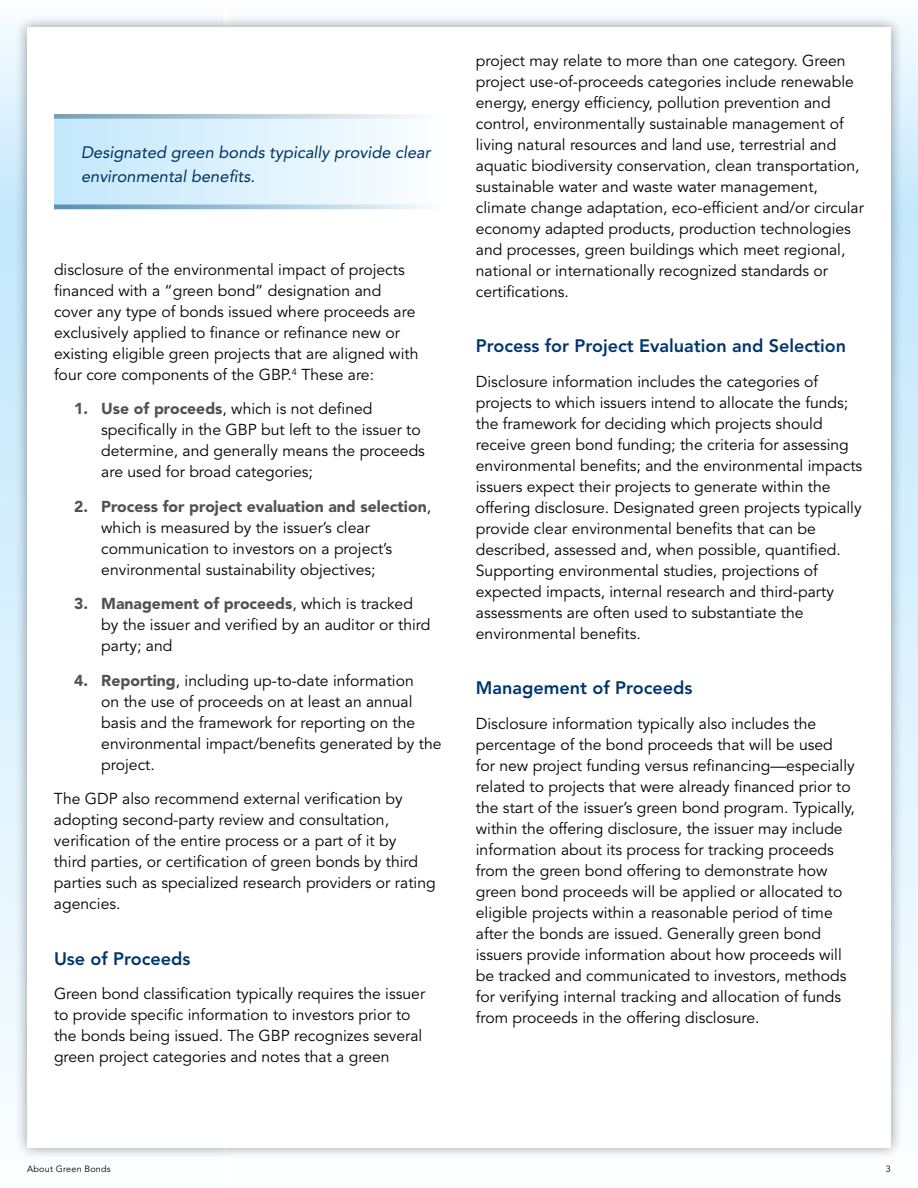
<style>
.page{position:relative;width:918px;height:1188px;background:#fff}
.page>*{position:absolute;margin:0;border:0;box-sizing:border-box;transform-origin:0 0}
.t1{font:800 18px "Avenir LT Std";color:#00366d}
.t2{font:italic 16.5px/24px "Avenir LT Std";color:#00325e}
.t3{font:15.75px/21px "Avenir LT Std";color:#000}
.t4{font:9px "Avenir LT Std";letter-spacing:.025em;color:#000}
.s1{font-weight:900;color:#505153}
</style>
<div class="page">
<div style="left:0;top:0;width:223px;height:216px;background:linear-gradient(to bottom,#fbfeff,#c3e7fc)"></div>
<div style="left:230px;top:201px;width:688px;height:984px;background:linear-gradient(to bottom,#c2e7fc,#fbfeff)"></div>
<div style="left:230px;top:0;width:688px;height:216px;background:linear-gradient(to bottom,#fbfeff,#c3e7fc)"></div>
<div style="left:0;top:216px;width:223px;height:972px;background:linear-gradient(to bottom,#c2e7fc,#fafdff)"></div>
<div style="left:15px;top:15px;width:889px;height:1145px;background:#000;opacity:.4"></div>
<div style="left:27px;top:27px;width:864px;height:1121px;background:#fff"></div>
<div style="left:54px;top:119px;width:388px;height:90px;background:linear-gradient(to right,#c3e7fc,#fbfdff)"></div>
<svg style="left:54px;top:114px;width:365px;height:5px"></svg>
<svg style="left:54px;top:205px;width:386px;height:4px"></svg>
<p class="t2" style="left:81px;top:141px;width:351px">Designated green bonds typically provide clear environmental benefits.</p>
<p class="t3" style="left:54px;top:259px;width:366px">disclosure of the environmental impact of projects financed with a “green bond” designation and cover any type of bonds issued where proceeds are exclusively applied to finance or refinance new or existing eligible green projects that are aligned with four core components of the GBP.<sup>4</sup> These are:</p>
<p class="t3" style="left:101px;top:399px;width:325px;text-indent:-27px"><span class="s1">1. Use of proceeds</span>, which is not defined specifically in the GBP but left to the issuer to determine, and generally means the proceeds are used for broad categories;</p>
<p class="t3" style="left:101px;top:496px;width:331px;text-indent:-27px"><span class="s1">2. Process for project evaluation and selection</span>, which is measured by the issuer’s clear communication to investors on a project’s environmental sustainability objectives;</p>
<p class="t3" style="left:101px;top:594px;width:331px;text-indent:-27px"><span class="s1">3. Management of proceeds</span>, which is tracked by the issuer and verified by an auditor or third party; and</p>
<p class="t3" style="left:101px;top:670px;width:342px;text-indent:-27px"><span class="s1">4. Reporting</span>, including up-to-date information<br>on the use of proceeds on at least an annual basis and the framework for reporting on the environmental impact/benefits generated by the project.</p>
<p class="t3" style="left:54px;top:789px;width:383px">The GDP also recommend external verification by adopting second-party review and consultation, verification of the entire process or a part of it by<br>third parties, or certification of green bonds by third parties such as specialized research providers or rating agencies.</p>
<p class="t1" style="left:54px;top:948px;width:138px">Use of Proceeds</p>
<p class="t3" style="left:54px;top:984px;width:373px">Green bond classification typically requires the issuer to provide specific information to investors prior to the bonds being issued. The GBP recognizes several green project categories and notes that a green</p>
<p class="t3" style="left:476px;top:50px;width:390px">project may relate to more than one category. Green project use-of-proceeds categories include renewable energy, energy efficiency, pollution prevention and control, environmentally sustainable management of living natural resources and land use, terrestrial and aquatic biodiversity conservation, clean transportation, sustainable water and waste water management, climate change adaptation, eco-efficient and/or circular economy adapted products, production technologies and processes, green buildings which meet regional, national or internationally recognized standards or certifications.</p>
<p class="t1" style="left:476px;top:335px;width:372px">Process for Project Evaluation and Selection</p>
<p class="t3" style="left:476px;top:371px;width:388px">Disclosure information includes the categories of projects to which issuers intend to allocate the funds; the framework for deciding which projects should receive green bond funding; the criteria for assessing environmental benefits; and the environmental impacts issuers expect their projects to generate within the offering disclosure. Designated green projects typically provide clear environmental benefits that can be described, assessed and, when possible, quantified.<br>Supporting environmental studies, projections of expected impacts, internal research and third-party assessments are often used to substantiate the environmental benefits.</p>
<p class="t1" style="left:476px;top:677px;width:218px">Management of Proceeds</p>
<p class="t3" style="left:476px;top:713px;width:381px">Disclosure information typically also includes the percentage of the bond proceeds that will be used for new project funding versus refinancing—especially related to projects that were already financed prior to the start of the issuer’s green bond program. Typically, within the offering disclosure, the issuer may include information about its process for tracking proceeds from the green bond offering to demonstrate how green bond proceeds will be applied or allocated to eligible projects within a reasonable period of time after the bonds are issued. Generally green bond issuers provide information about how proceeds will be tracked and communicated to investors, methods for verifying internal tracking and allocation of funds from proceeds in the offering disclosure.</p>
<p class="t4" style="left:27px;top:1164px;width:85px">About Green Bonds</p>
<p class="t4" style="left:886px;top:1164px;width:7px">3</p>
</div>
